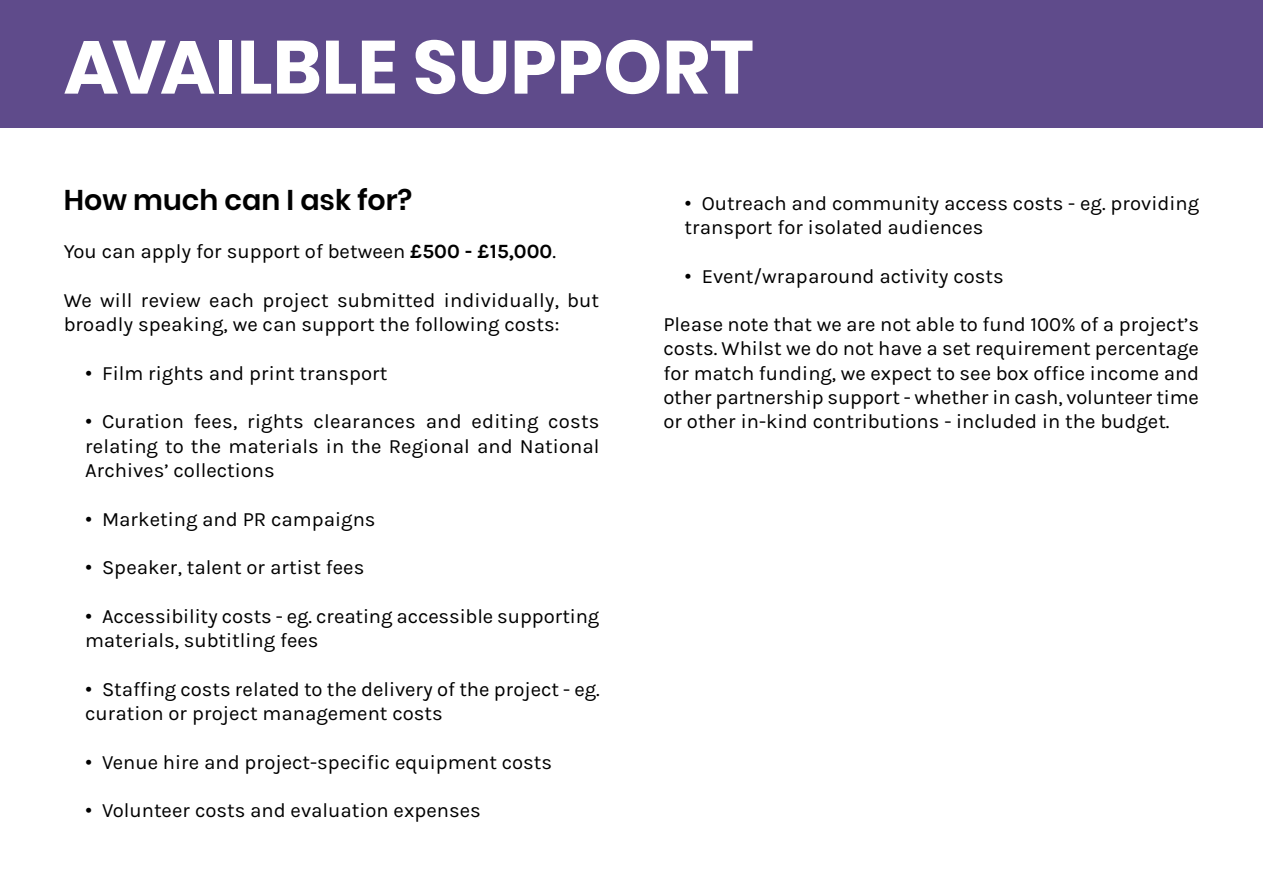
<style>
.page{position:relative;width:1263px;height:893px;background:#fff}
.page>*{position:absolute;margin:0;border:0;box-sizing:border-box;transform-origin:0 0}
.Paragraph_Style_7{font:700 75px "Poppins";color:#fff}
.Sub-header_Text{font:600 28.5px "Poppins";color:#000}
.Body_Text{font:20.25px/24.3px "Karla";color:#000}
.s1{font-weight:700}
.s2{font-family:"Poppins"}
</style>
<div class="page">
<div style="left:0;top:0;width:1263px;height:128px;background:#5f4b8b"></div>
<p class="Paragraph_Style_7" style="left:64px;top:24px;width:691px">AVAILBLE SUPPORT</p>
<p class="Sub-header_Text" style="left:64px;top:183px;width:350px">How much can I ask for?</p>
<p class="Body_Text" style="left:64px;top:240px;width:494px">You can apply for support of between <span class="s1">£500 - £15,000</span>.</p>
<p class="Body_Text" style="left:64px;top:288px;width:537px">We will review each project submitted individually, but broadly speaking, we can support the following costs:</p>
<p class="Body_Text" style="left:85px;top:361px;width:304px"><span class="s2">•</span> Film rights and print transport</p>
<p class="Body_Text" style="left:85px;top:410px;width:516px;text-align:justify"><span class="s2">•</span> Curation fees, rights clearances and editing costs relating to the materials in the Regional and National Archives’ collections</p>
<p class="Body_Text" style="left:85px;top:507px;width:292px"><span class="s2">•</span> Marketing and PR campaigns</p>
<p class="Body_Text" style="left:85px;top:556px;width:281px"><span class="s2">•</span> Speaker, talent or artist fees</p>
<p class="Body_Text" style="left:85px;top:604px;width:516px"><span class="s2">•</span> Accessibility costs - eg. creating accessible supporting materials, subtitling fees</p>
<p class="Body_Text" style="left:85px;top:677px;width:516px"><span class="s2">•</span> Staffing costs related to the delivery of the project - eg. curation or project management costs</p>
<p class="Body_Text" style="left:85px;top:750px;width:469px"><span class="s2">•</span> Venue hire and project-specific equipment costs</p>
<p class="Body_Text" style="left:85px;top:799px;width:397px"><span class="s2">•</span> Volunteer costs and evaluation expenses</p>
<p class="Body_Text" style="left:685px;top:191px;width:516px"><span class="s2">•</span> Outreach and community access costs - eg. providing transport for isolated audiences</p>
<p class="Body_Text" style="left:685px;top:264px;width:321px"><span class="s2">•</span> Event/wraparound activity costs</p>
<p class="Body_Text" style="left:663px;top:313px;width:537px;text-align:justify">Please note that we are not able to fund 100% of a project’s costs. Whilst we do not have a set requirement percentage for match funding, we expect to see box office income and other partnership support - whether in cash, volunteer time or other in-kind contributions - included in the budget.</p>
</div>
